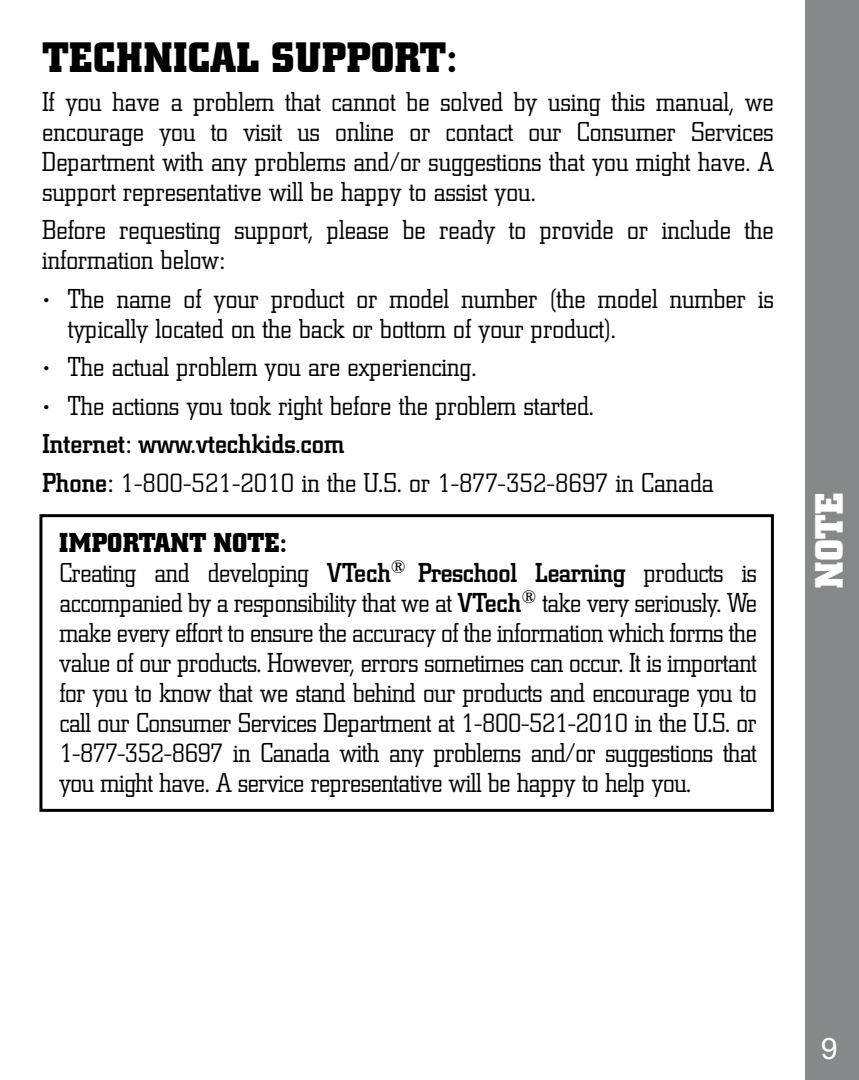
<style>
.page{position:relative;width:859px;height:1080px;background:#fff}
.page>*{position:absolute;margin:0;border:0;box-sizing:border-box;transform-origin:0 0}
.t1{font:700 42px "City";letter-spacing:.02em;color:#000}
.t2{font:700 39px "City";color:#fff}
.t3{font:30px "Helvetica Neue 55 Roman";color:#fff}
.t4{font:300 27px/30px "City";letter-spacing:-.015em;color:#000}
.s1{font-weight:500}
.s2{font-weight:700}
</style>
<div class="page">
<div style="left:806px;top:0;width:53px;height:1080px;background:#87888a"></div>
<div style="left:39px;top:514px;width:735px;height:298px;border:3px solid #000"></div>
<h1 class="t1" style="left:42px;top:34px;width:415px">TECHNICAL SUPPORT:</h1>
<p class="t4" style="left:42px;top:87px;width:733px;text-align:justify">If you have a problem that cannot be solved by using this manual, we encourage you to visit us online or contact our Consumer Services Department with any problems and/or suggestions that you might have. A support representative will be happy to assist you.</p>
<p class="t4" style="left:42px;top:215px;width:733px">Before requesting support, please be ready to provide or include the information below:</p>
<p class="t4" style="left:68px;top:284px;width:707px;text-indent:-25px"><sup>.</sup> The name of your product or model number (the model number is typically located on the back or bottom of your product).</p>
<p class="t4" style="left:42px;top:348px;width:673px;line-height:38.4px"><sup>.</sup> The actual problem you are experiencing.<br><sup>.</sup> The actions you took right before the problem started.<br><span class="s1">Internet: www.vtechkids.com<br>Phone:</span> 1-800-521-2010 in the U.S. or 1-877-352-8697 in Canada</p>
<p class="t4" style="left:59px;top:528px;width:699px"><span class="s2">IMPORTANT NOTE:<br></span>Creating and developing <span class="s1">VTech</span><sup>®</sup> <span class="s1">Preschool Learning</span> products is accompanied by a responsibility that we at <span class="s1">VTech</span><sup>®</sup> take very seriously. We make every effort to ensure the accuracy of the information which forms the value of our products. However, errors sometimes can occur. It is important for you to know that we stand behind our products and encourage you to call our Consumer Services Department at 1-800-521-2010 in the U.S. or 1-877-352-8697 in Canada with any problems and/or suggestions that you might have. A service representative will be happy to help you.</p>
<h2 class="t2" style="left:807px;top:588px;width:97px;rotate:-90deg">NOTE</h2>
<p class="t3" style="left:821px;top:1030px;width:18px">9</p>
</div>
